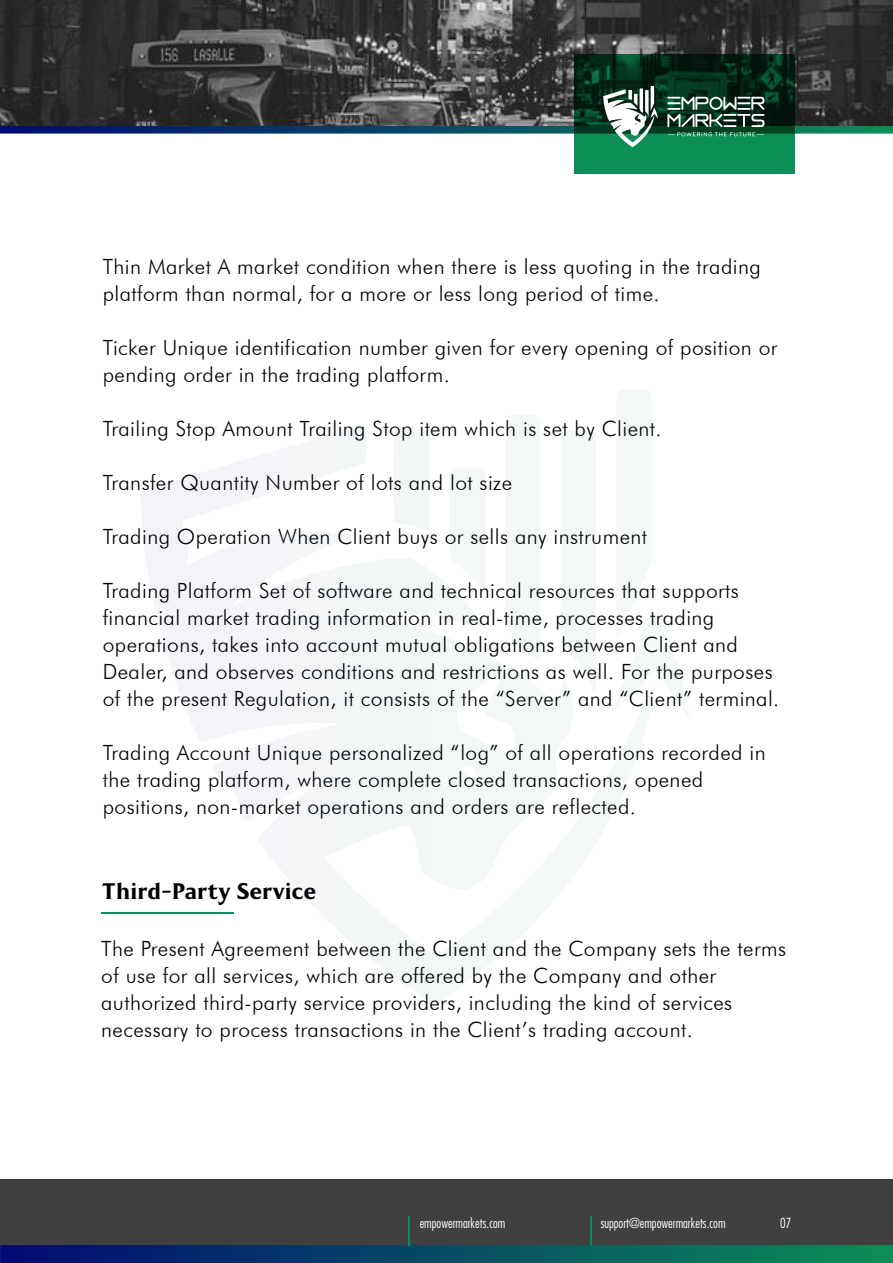
<style>
.page{position:relative;width:893px;height:1263px;background:#fff}
.page>*{position:absolute;margin:0;border:0;box-sizing:border-box;transform-origin:0 0}
.t1{font:22.5px "MADE Kenfolg";color:#000}
.t2{font:300 21px/27px "Futura BT";letter-spacing:.02em;color:#000}
.t3{font:300 condensed 13.5px "Futura";color:#fff}
</style>
<div class="page">
<hr style="left:102px;top:912px;width:132px;height:2px;background:#0c8f56">
<svg style="left:141px;top:425px;width:506px;height:579px"></svg>
<div style="left:393px;top:430px;width:36px;height:100px;background:#f3f6f7"></div>
<svg style="left:450px;top:468px;width:35px;height:124px"></svg>
<div style="left:505px;top:415px;width:35px;height:246px;background:#f3f7f7"></div>
<svg style="left:561px;top:431px;width:35px;height:260px"></svg>
<svg style="left:612px;top:390px;width:77px;height:330px"></svg>
<img style="left:0;top:0;width:893px;height:86px">
<svg style="left:574px;top:54px;width:221px;height:120px;background:#075835"></svg>
<svg style="left:0;top:86px;width:893px;height:61px"></svg>
<div style="left:0;top:1179px;width:893px;height:67px;background:#404041"></div>
<svg style="left:0;top:1217px;width:893px;height:46px"></svg>
<p class="t2" style="left:103px;top:253px;width:660px">Thin Market A market condition when there is less quoting in the trading platform than normal, for a more or less long period of time.</p>
<p class="t2" style="left:103px;top:334px;width:676px">Ticker Unique identification number given for every opening of position or pending order in the trading platform.</p>
<p class="t2" style="left:103px;top:415px;width:560px">Trailing Stop Amount Trailing Stop item which is set by Client.</p>
<p class="t2" style="left:103px;top:469px;width:411px">Transfer Quantity Number of lots and lot size</p>
<p class="t2" style="left:103px;top:523px;width:546px">Trading Operation When Client buys or sells any instrument</p>
<p class="t2" style="left:103px;top:577px;width:678px">Trading Platform Set of software and technical resources that supports financial market trading information in real-time, processes trading operations, takes into account mutual obligations between Client and Dealer, and observes conditions and restrictions as well. For the purposes of the present Regulation, it consists of the “Server” and “Client” terminal.</p>
<p class="t2" style="left:103px;top:739px;width:664px">Trading Account Unique personalized “log” of all operations recorded in the trading platform, where complete closed transactions, opened positions, non-market operations and orders are reflected.</p>
<p class="t1" style="left:102px;top:878px;width:216px">Third-Party Service</p>
<p class="t2" style="left:101px;top:935px;width:686px">The Present Agreement between the Client and the Company sets the terms of use for all services, which are offered by the Company and other authorized third-party service providers, including the kind of services necessary to process transactions in the Client’s trading account.</p>
<p class="t3" style="left:420px;top:1215px;width:87px">empowermarkets.com</p>
<p class="t3" style="left:601px;top:1215px;width:126px">support@empowermarkets.com</p>
<p class="t3" style="left:780px;top:1215px;width:13px">07</p>
</div>
